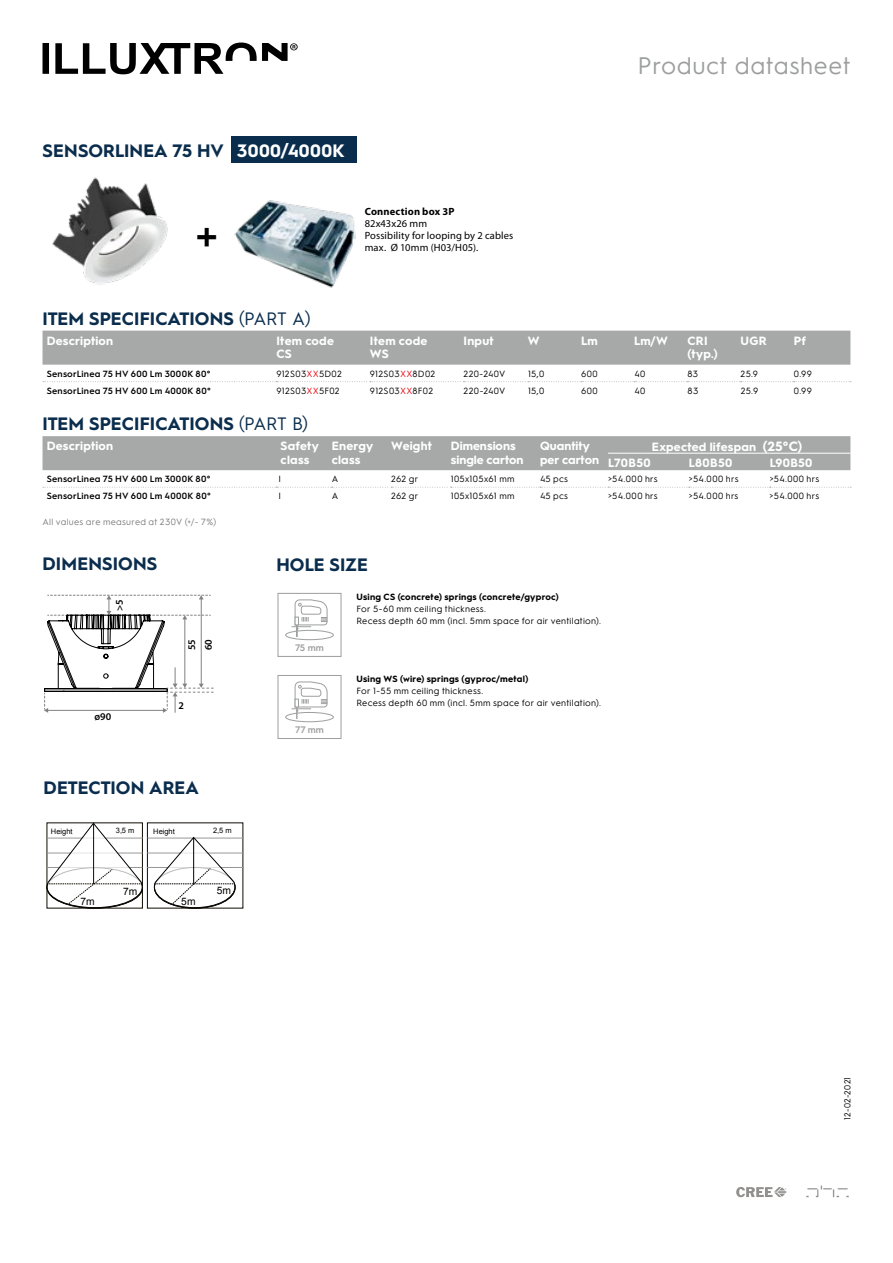
<style>
.page{position:relative;width:893px;height:1263px;background:#fff}
.page>*{position:absolute;margin:0;border:0;box-sizing:border-box;transform-origin:0 0}
.t1{font:700 38.25px "Lexia";color:#000}
.t2{font:24px "Hurme Geometric Sans 1";letter-spacing:.025em;color:#9d9e9e}
.t3{font:700 18px "Hurme Geometric Sans 1";letter-spacing:.005em;color:#0b2d4d}
.t4{font:700 12px/13.5px "Hurme Geometric Sans 1";letter-spacing:.015em;color:#fff}
.t5{font:10.5px/12px "Myriad Pro";letter-spacing:.01em;color:#000}
.t6{font:700 10.5px "Myriad Pro";letter-spacing:.015em;color:#000}
.t7{font:600 10.35px/16.4px "Myriad Pro";color:#000}
.t8{font:10.2px "Arial";color:#000}
.t9{font:600 9.45px "Hurme Geometric Sans 1";color:#9d9e9e}
.t10{font:9px/12px "Hurme Geometric Sans 1";letter-spacing:.035em;color:#000}
.t11{font:600 9px "Hurme Geometric Sans 1";letter-spacing:.02em;color:#000}
.t12{font:700 9px "Hurme Geometric Sans 1";letter-spacing:.025em;color:#000}
.t13{font:9px "Hurme Geometric Sans 1";letter-spacing:.03em;color:#7b7d7c}
.t14{font:8.7px "Hurme Geometric Sans 1";letter-spacing:.035em;color:#000}
.t15{font:7.5px "Arial";color:#000}
.s1{color:#fff}
.s2{font-weight:400}
.s3{color:#e7000e}
.s4{font-size:13.5px}
</style>
<div class="page">
<svg style="left:43px;top:43px;width:255px;height:31px"></svg>
<div style="left:278px;top:593px;width:63px;height:64px;border:1px solid #9d9e9e"></div>
<svg style="left:292px;top:599px;width:36px;height:38px"></svg>
<div style="left:285px;top:630px;width:49px;height:10px;border:1px solid #9d9e9e;border-radius:50%"></div>
<div style="left:278px;top:675px;width:63px;height:64px;border:1px solid #9d9e9e"></div>
<svg style="left:292px;top:681px;width:36px;height:38px"></svg>
<div style="left:285px;top:712px;width:49px;height:10px;border:1px solid #9d9e9e;border-radius:50%"></div>
<div style="left:231px;top:136px;width:126px;height:27px;background:#0b2d4d"></div>
<div style="left:43px;top:331px;width:807px;height:34px;background:#a7a9a9"></div>
<svg style="left:43px;top:381px;width:808px;height:1px"></svg>
<div style="left:43px;top:436px;width:807px;height:34px;background:#a7a9a9"></div>
<hr style="left:608px;top:453px;width:81px;height:1px;background:#fff">
<hr style="left:689px;top:453px;width:81px;height:1px;background:#fff">
<hr style="left:770px;top:453px;width:80px;height:1px;background:#fff">
<svg style="left:43px;top:487px;width:808px;height:1px"></svg>
<svg style="left:44px;top:595px;width:169px;height:118px"></svg>
<img style="left:234px;top:200px;width:122px;height:88px">
<img style="left:52px;top:177px;width:116px;height:108px">
<div style="left:147px;top:822px;width:96px;height:86px;border:1px solid #0e0b03"></div>
<hr style="left:147px;top:838px;width:96px;height:1px;background:#969898">
<hr style="left:147px;top:853px;width:96px;height:1px;background:#969898">
<hr style="left:147px;top:867px;width:96px;height:1px;background:#969898">
<svg style="left:46px;top:822px;width:97px;height:87px"></svg>
<hr style="left:93px;top:823px;width:1px;height:61px;background:#0e0b03">
<svg style="left:154px;top:836px;width:82px;height:73px"></svg>
<hr style="left:193px;top:838px;width:1px;height:46px;background:#000">
<img style="left:806px;top:1185px;width:43px;height:13px">
<svg style="left:736px;top:1187px;width:51px;height:10px"></svg>
<h3 class="t3" style="left:43px;top:138px;width:304px">SENSORLINEA 75 HV <span class="s1">3000/4000K</span></h3>
<h1 class="t1" style="left:196px;top:212px;width:22px">+</h1>
<p class="t6" style="left:365px;top:205px;width:91px">Connection box 3P</p>
<p class="t5" style="left:365px;top:217px;width:150px">82x43x26 mm<br>Possibility for looping by 2 cables</p>
<p class="t5" style="left:365px;top:241px;width:115px">max. Ø 10mm (H03/H05).</p>
<h2 class="t2" style="left:637px;top:49px;width:215px">Product datasheet</h2>
<h3 class="t3" style="left:43px;top:306px;width:270px">ITEM SPECIFICATIONS <span class="s2">(PART A)</span></h3>
<h3 class="t4" style="left:47px;top:333px;width:68px">Description</h3>
<h3 class="t4" style="left:276px;top:333px;width:59px">Item code<br>CS</h3>
<h3 class="t4" style="left:370px;top:333px;width:59px">Item code<br>WS</h3>
<h3 class="t4" style="left:463px;top:333px;width:32px">Input</h3>
<h3 class="t4" style="left:528px;top:333px;width:13px">W</h3>
<h3 class="t4" style="left:581px;top:333px;width:18px">Lm</h3>
<h3 class="t4" style="left:634px;top:333px;width:35px">Lm/W</h3>
<h3 class="t4" style="left:687px;top:333px;width:32px">CRI (typ.)</h3>
<h3 class="t4" style="left:741px;top:333px;width:28px">UGR</h3>
<h3 class="t4" style="left:794px;top:333px;width:14px">Pf</h3>
<p class="t11" style="left:47px;top:367px;width:165px">SensorLinea 75 HV 600 Lm 3000K 80°</p>
<p class="t10" style="left:276px;top:367px;width:67px">912S03<span class="s3">XX</span>5D02</p>
<p class="t10" style="left:370px;top:367px;width:67px">912S03<span class="s3">XX</span>8D02</p>
<p class="t10" style="left:463px;top:367px;width:43px">220-240V</p>
<p class="t10" style="left:528px;top:367px;width:18px">15,0</p>
<p class="t10" style="left:581px;top:367px;width:18px">600</p>
<p class="t10" style="left:634px;top:367px;width:12px">40</p>
<p class="t10" style="left:687px;top:367px;width:12px">83</p>
<p class="t10" style="left:741px;top:367px;width:19px">25.9</p>
<p class="t10" style="left:794px;top:367px;width:20px">0.99</p>
<p class="t11" style="left:47px;top:384px;width:165px">SensorLinea 75 HV 600 Lm 4000K 80°</p>
<p class="t10" style="left:276px;top:384px;width:65px">912S03<span class="s3">XX</span>5F02</p>
<p class="t10" style="left:370px;top:384px;width:65px">912S03<span class="s3">XX</span>8F02</p>
<p class="t10" style="left:464px;top:384px;width:43px">220-240V</p>
<p class="t10" style="left:528px;top:384px;width:18px">15,0</p>
<p class="t10" style="left:581px;top:384px;width:18px">600</p>
<p class="t10" style="left:634px;top:384px;width:12px">40</p>
<p class="t10" style="left:687px;top:384px;width:12px">83</p>
<p class="t10" style="left:741px;top:384px;width:19px">25.9</p>
<p class="t10" style="left:794px;top:384px;width:20px">0.99</p>
<h3 class="t3" style="left:43px;top:411px;width:267px">ITEM SPECIFICATIONS <span class="s2">(PART B)</span></h3>
<h3 class="t4" style="left:47px;top:438px;width:68px">Description</h3>
<h3 class="t4" style="left:281px;top:438px;width:40px">Safety class</h3>
<h3 class="t4" style="left:332px;top:438px;width:43px">Energy class</h3>
<h3 class="t4" style="left:391px;top:438px;width:42px">Weight</h3>
<h3 class="t4" style="left:451px;top:438px;width:74px">Dimensions single carton</h3>
<h3 class="t4" style="left:540px;top:438px;width:61px">Quantity per carton</h3>
<h3 class="t4" style="left:652px;top:439px;width:152px">Expected lifespan <span class="s4">(25°C)</span></h3>
<h3 class="t4" style="left:608px;top:455px;width:44px">L70B50</h3>
<h3 class="t4" style="left:689px;top:455px;width:45px">L80B50</h3>
<h3 class="t4" style="left:770px;top:455px;width:44px">L90B50</h3>
<p class="t11" style="left:47px;top:473px;width:165px">SensorLinea 75 HV 600 Lm 3000K 80°</p>
<p class="t10" style="left:279px;top:473px;width:4px">I</p>
<p class="t10" style="left:332px;top:473px;width:8px">A</p>
<p class="t10" style="left:391px;top:473px;width:28px">262 gr</p>
<p class="t10" style="left:451px;top:473px;width:65px">105x105x61 mm</p>
<p class="t10" style="left:540px;top:473px;width:30px">45 pcs</p>
<p class="t10" style="left:608px;top:473px;width:51px">&gt;54.000 hrs</p>
<p class="t10" style="left:689px;top:473px;width:51px">&gt;54.000 hrs</p>
<p class="t10" style="left:770px;top:473px;width:51px">&gt;54.000 hrs</p>
<p class="t11" style="left:47px;top:490px;width:165px">SensorLinea 75 HV 600 Lm 4000K 80°</p>
<p class="t10" style="left:278px;top:490px;width:4px">I</p>
<p class="t10" style="left:332px;top:490px;width:8px">A</p>
<p class="t10" style="left:391px;top:490px;width:28px">262 gr</p>
<p class="t10" style="left:451px;top:490px;width:65px">105x105x61 mm</p>
<p class="t10" style="left:540px;top:490px;width:30px">45 pcs</p>
<p class="t10" style="left:608px;top:490px;width:51px">&gt;54.000 hrs</p>
<p class="t10" style="left:689px;top:490px;width:51px">&gt;54.000 hrs</p>
<p class="t10" style="left:770px;top:490px;width:51px">&gt;54.000 hrs</p>
<p class="t13" style="left:43px;top:516px;width:175px">All values are measured at 230V (+/- 7%)</p>
<h3 class="t3" style="left:43px;top:551px;width:116px">DIMENSIONS</h3>
<p class="t7" style="left:111px;top:611px;width:13px;rotate:-90deg">&gt;5</p>
<h3 class="t3" style="left:276px;top:552px;width:93px">HOLE SIZE</h3>
<p class="t12" style="left:356px;top:591px;width:204px">Using CS (concrete) springs (concrete/gyproc)</p>
<p class="t10" style="left:356px;top:602px;width:246px">For 5-60 mm ceiling thickness.<br>Recess depth 60 mm (incl. 5mm space for air ventilation).</p>
<p class="t7" style="left:183px;top:650px;width:13px;rotate:-90deg">55<br>60</p>
<p class="t7" style="left:94px;top:708px;width:18px">ø90</p>
<p class="t7" style="left:178px;top:697px;width:7px">2</p>
<h3 class="t3" style="left:44px;top:775px;width:157px">DETECTION AREA</h3>
<p class="t15" style="left:51px;top:826px;width:23px">Height</p>
<p class="t15" style="left:116px;top:826px;width:20px">3,5 m</p>
<p class="t15" style="left:153px;top:826px;width:23px">Height</p>
<p class="t15" style="left:213px;top:826px;width:20px">2,5 m</p>
<p class="t8" style="left:80px;top:895px;width:16px">7m</p>
<p class="t8" style="left:123px;top:884px;width:16px">7m</p>
<p class="t8" style="left:181px;top:895px;width:16px">5m</p>
<p class="t8" style="left:217px;top:884px;width:16px">5m</p>
<p class="t9" style="left:295px;top:641px;width:30px">75 mm</p>
<p class="t9" style="left:295px;top:723px;width:31px">77 mm</p>
<p class="t12" style="left:356px;top:673px;width:173px">Using WS (wire) springs (gyproc/metal)</p>
<p class="t10" style="left:356px;top:685px;width:246px">For 1-55 mm ceiling thickness.<br>Recess depth 60 mm (incl. 5mm space for air ventilation).</p>
<p class="t14" style="left:841px;top:1120px;width:45px;rotate:-90deg">12-02-2021</p>
</div>
